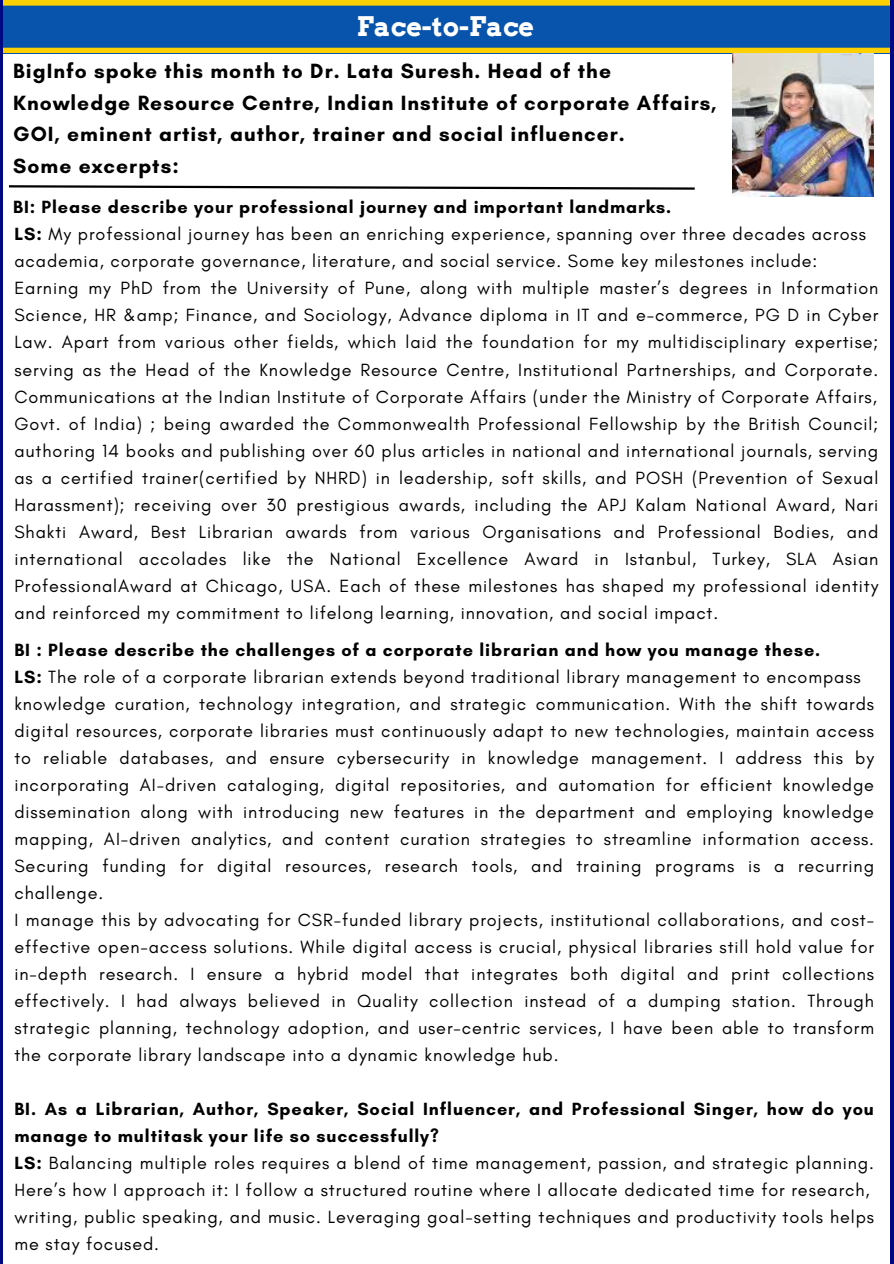
<style>
.page{position:relative;width:894px;height:1264px;background:#fff}
.page>*{position:absolute;margin:0;border:0;box-sizing:border-box;transform-origin:0 0}
.t1{font:700 27px "Arvo";color:#fff}
.t2{font:700 21px/31.5px "Glacial Indifference";letter-spacing:.05em;color:#000}
.t3{font:18px/27px "Glacial Indifference";letter-spacing:.05em;color:#000;text-align:justify}
.t4{font:700 18px/27px "Glacial Indifference";letter-spacing:.05em;color:#000}
.s1{font-weight:700}
</style>
<div class="page">
<svg style="left:3px;top:0;width:886px;height:53px;background:#3a6c87"></svg>
<svg style="left:889px;top:0;width:4px;height:1263px;fill:#000982"></svg>
<hr style="left:0;top:0;width:3px;height:1263px;background:#000982">
<svg style="left:9px;top:185px;width:686px;height:5px"></svg>
<img style="left:731px;top:53px;width:142px;height:143px">
<h1 class="t1" style="left:357px;top:10px;width:179px">Face-to-Face</h1>
<p class="t2" style="left:13px;top:55px;width:704px">BigInfo spoke this month to Dr. Lata Suresh. Head of the Knowledge Resource Centre, Indian Institute of corporate Affairs, GOI, eminent artist, author, trainer and social influencer.<br>Some excerpts:</p>
<h2 class="t4" style="left:13px;top:193px;width:659px">BI: Please describe your professional journey and important landmarks.</h2>
<p class="t3" style="left:14px;top:221px;width:852px"><span class="s1">LS:</span> My professional journey has been an enriching experience, spanning over three decades across</p>
<h3 class="t3" style="left:14px;top:248px;width:804px">academia, corporate governance, literature, and social service. Some key milestones include:</h3>
<p class="t3" style="left:14px;top:275px;width:865px">Earning my PhD from the University of Pune, along with multiple master’s degrees in Information Science, HR &amp;amp; Finance, and Sociology, Advance diploma in IT and e-commerce, PG D in Cyber Law. Apart from various other fields, which laid the foundation for my multidisciplinary expertise; serving as the Head of the Knowledge Resource Centre, Institutional Partnerships, and Corporate.<br>Communications at the Indian Institute of Corporate Affairs (under the Ministry of Corporate Affairs,</p>
<p class="t3" style="left:14px;top:410px;width:865px">Govt. of India) ; being awarded the Commonwealth Professional Fellowship by the British Council; authoring 14 books and publishing over 60 plus articles in national and international journals, serving as a certified trainer(certified by NHRD) in leadership, soft skills, and POSH (Prevention of Sexual Harassment); receiving over 30 prestigious awards, including the APJ Kalam National Award, Nari Shakti Award, Best Librarian awards from various Organisations and Professional Bodies, and international accolades like the National Excellence Award in Istanbul, Turkey, SLA Asian ProfessionalAward at Chicago, USA. Each of these milestones has shaped my professional identity and reinforced my commitment to lifelong learning, innovation, and social impact.</p>
<p class="t4" style="left:14px;top:635px;width:807px">BI : Please describe the challenges of a corporate librarian and how you manage these.</p>
<p class="t3" style="left:14px;top:662px;width:847px"><span class="s1">LS:</span> The role of a corporate librarian extends beyond traditional library management to encompass</p>
<p class="t3" style="left:14px;top:689px;width:860px">knowledge curation, technology integration, and strategic communication. With the shift towards digital resources, corporate libraries must continuously adapt to new technologies, maintain access to reliable databases, and ensure cybersecurity in knowledge management. I address this by incorporating AI-driven cataloging, digital repositories, and automation for efficient knowledge dissemination along with introducing new features in the department and employing knowledge mapping, AI-driven analytics, and content curation strategies to streamline information access.<br>Securing funding for digital resources, research tools, and training programs is a recurring challenge.</p>
<p class="t3" style="left:14px;top:905px;width:860px">I manage this by advocating for CSR-funded library projects, institutional collaborations, and cost&shy;effective open-access solutions. While digital access is crucial, physical libraries still hold value for in-depth research. I ensure a hybrid model that integrates both digital and print collections effectively. I had always believed in Quality collection instead of a dumping station. Through strategic planning, technology adoption, and user-centric services, I have been able to transform the corporate library landscape into a dynamic knowledge hub.</p>
<p class="t4" style="left:14px;top:1094px;width:860px">BI. As a Librarian, Author, Speaker, Social Influencer, and Professional Singer, how do you manage to multitask your life so successfully?</p>
<p class="t3" style="left:14px;top:1148px;width:860px"><span class="s1">LS:</span> Balancing multiple roles requires a blend of time management, passion, and strategic planning.<br>Here’s how I approach it: I follow a structured routine where I allocate dedicated time for research,</p>
<p class="t3" style="left:14px;top:1202px;width:860px">writing, public speaking, and music. Leveraging goal-setting techniques and productivity tools helps me stay focused.</p>
</div>
